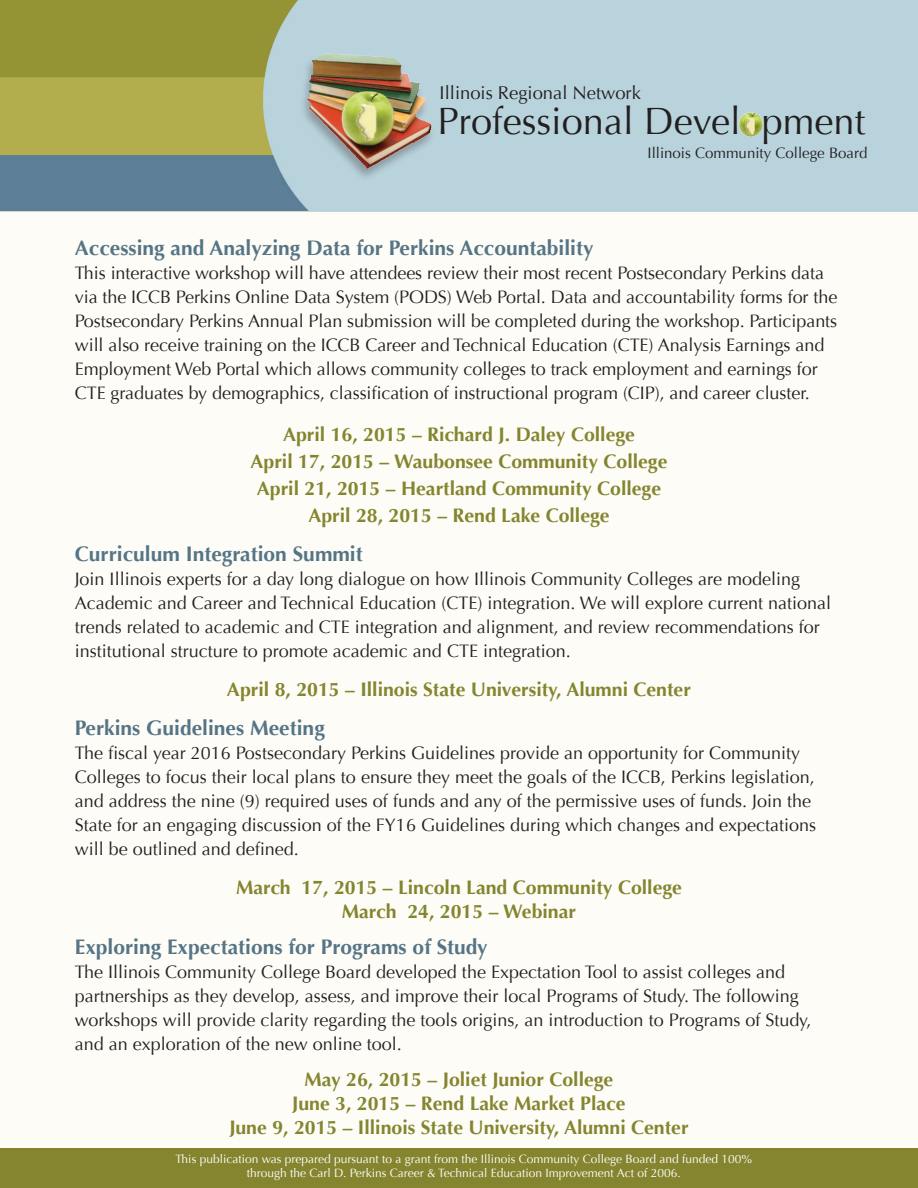
<style>
.page{position:relative;width:918px;height:1188px;background:#fff}
.page>*{position:absolute;margin:0;border:0;box-sizing:border-box;transform-origin:0 0}
.t1{font:37.95px "Optima";color:#231f20}
.t2{font:700 21px "Optima";color:#557585}
.t3{font:700 19.5px "Optima";color:#84852e}
.t4{font:18.45px "Optima";color:#231f20}
.t5{font:18px/24px "Optima";color:#231f20}
.t6{font:15px "Optima";color:#231f20}
.t7{font:12px "Optima";color:#fff}
</style>
<div class="page">
<img style="left:0;top:0;width:918px;height:212px">
<div style="left:0;top:212px;width:918px;height:976px;background:#fdfcf7"></div>
<div style="left:0;top:1148px;width:918px;height:40px;background:#84852e"></div>
<img style="left:737px;top:112px;width:28px;height:27px">
<img style="left:299px;top:0;width:138px;height:207px">
<p class="t4" style="left:440px;top:82px;width:203px">Illinois Regional Network</p>
<p class="t1" style="left:437px;top:100px;width:429px">Professional Development</p>
<p class="t6" style="left:647px;top:144px;width:221px">Illinois Community College Board</p>
<p class="t2" style="left:75px;top:235px;width:520px">Accessing and Analyzing Data for Perkins Accountability</p>
<p class="t5" style="left:75px;top:261px;width:764px">This interactive workshop will have attendees review their most recent Postsecondary Perkins data via the ICCB Perkins Online Data System (PODS) Web Portal. Data and accountability forms for the Postsecondary Perkins Annual Plan submission will be completed during the workshop. Participants will also receive training on the ICCB Career and Technical Education (CTE) Analysis Earnings and Employment Web Portal which allows community colleges to track employment and earnings for CTE graduates by demographics, classification of instructional program (CIP), and career cluster.</p>
<p class="t3" style="left:283px;top:423px;width:353px">April 16, 2015 – Richard J. Daley College</p>
<p class="t3" style="left:251px;top:450px;width:418px">April 17, 2015 – Waubonsee Community College</p>
<p class="t3" style="left:257px;top:477px;width:406px">April 21, 2015 – Heartland Community College</p>
<p class="t3" style="left:308px;top:504px;width:303px">April 28, 2015 – Rend Lake College</p>
<p class="t2" style="left:75px;top:541px;width:289px">Curriculum Integration Summit</p>
<p class="t5" style="left:75px;top:567px;width:758px">Join Illinois experts for a day long dialogue on how Illinois Community Colleges are modeling Academic and Career and Technical Education (CTE) integration. We will explore current national trends related to academic and CTE integration and alignment, and review recommendations for institutional structure to promote academic and CTE integration.</p>
<p class="t3" style="left:227px;top:678px;width:466px">April 8, 2015 – Illinois State University, Alumni Center</p>
<p class="t2" style="left:75px;top:715px;width:251px">Perkins Guidelines Meeting</p>
<p class="t5" style="left:75px;top:741px;width:727px">The fiscal year 2016 Postsecondary Perkins Guidelines provide an opportunity for Community</p>
<p class="t5" style="left:75px;top:765px;width:743px">Colleges to focus their local plans to ensure they meet the goals of the ICCB, Perkins legislation, and address the nine (9) required uses of funds and any of the permissive uses of funds. Join the State for an engaging discussion of the FY16 Guidelines during which changes and expectations will be outlined and defined.</p>
<p class="t3" style="left:236px;top:876px;width:447px">March 17, 2015 – Lincoln Land Community College</p>
<p class="t3" style="left:342px;top:900px;width:236px">March 24, 2015 – Webinar</p>
<p class="t2" style="left:75px;top:934px;width:414px">Exploring Expectations for Programs of Study</p>
<p class="t5" style="left:75px;top:960px;width:712px">The Illinois Community College Board developed the Expectation Tool to assist colleges and</p>
<p class="t5" style="left:75px;top:984px;width:738px">partnerships as they develop, assess, and improve their local Programs of Study. The following workshops will provide clarity regarding the tools origins, an introduction to Programs of Study, and an exploration of the new online tool.</p>
<p class="t3" style="left:305px;top:1068px;width:310px">May 26, 2015 – Joliet Junior College</p>
<p class="t3" style="left:292px;top:1092px;width:335px">June 3, 2015 – Rend Lake Market Place</p>
<p class="t3" style="left:229px;top:1116px;width:461px">June 9, 2015 – Illinois State University, Alumni Center</p>
<p class="t7" style="left:176px;top:1152px;width:578px">This publication was prepared pursuant to a grant from the Illinois Community College Board and funded 100%</p>
<p class="t7" style="left:247px;top:1166px;width:436px">through the Carl D. Perkins Career &amp; Technical Education Improvement Act of 2006.</p>
</div>
